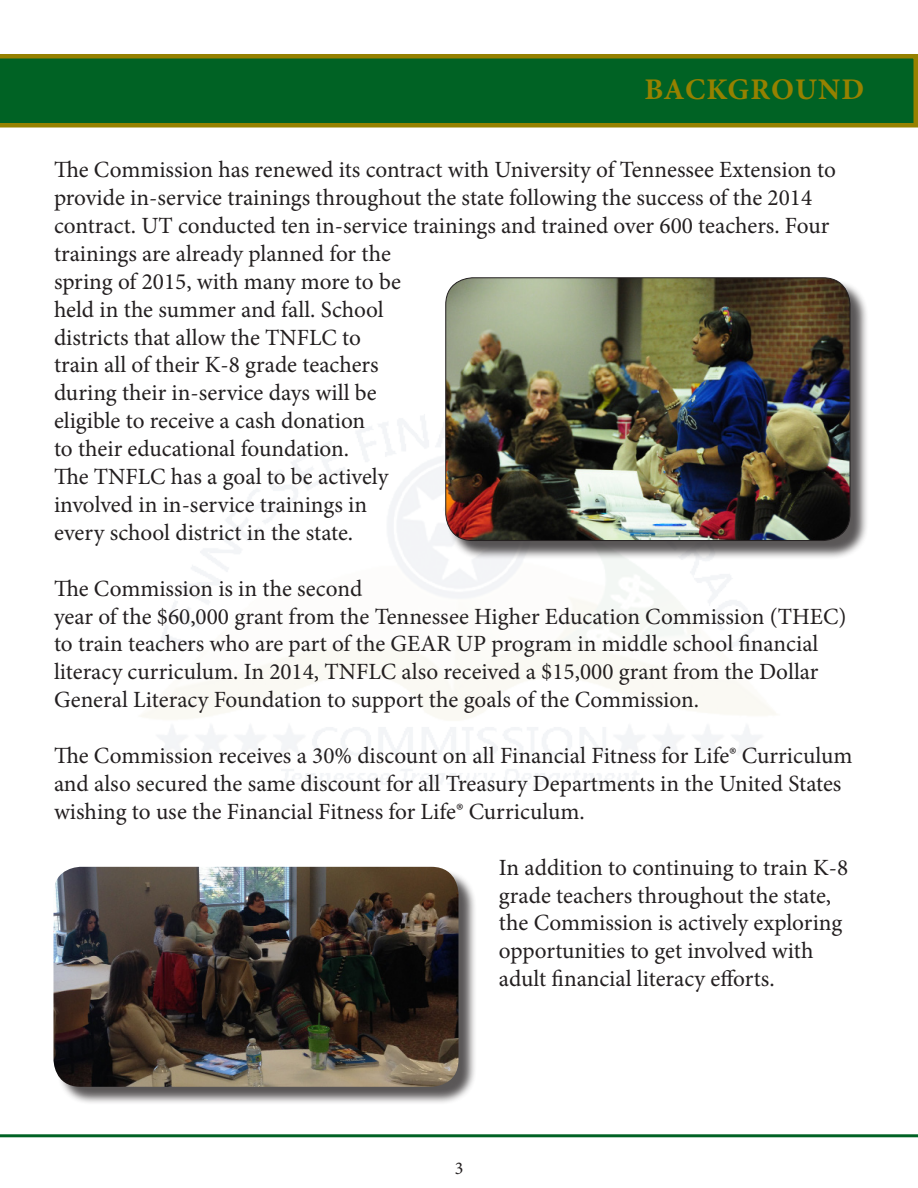
<style>
.page{position:relative;width:918px;height:1188px;background:#fff}
.page>*{position:absolute;margin:0;border:0;box-sizing:border-box;transform-origin:0 0}
.t1{font:700 30px "Minion Pro";letter-spacing:.03em;color:#968100}
.t2{font:23.25px/27.9px "Minion Pro";color:#231f20}
.t3{font:18px "Minion Pro";color:#231f20}
</style>
<div class="page">
<svg style="left:0;top:54px;width:918px;height:74px;background:#146620"></svg>
<hr style="left:0;top:1134px;width:918px;height:3px;background:#006224">
<div style="left:448px;top:280px;width:421px;height:279px;background:#231f20;opacity:.75"></div>
<img style="left:446px;top:278px;width:404px;height:263px">
<div style="left:445px;top:277px;width:405px;height:264px;border:1px solid #231f20;border-radius:27px"></div>
<div style="left:56px;top:869px;width:421px;height:237px;background:#231f20;opacity:.75"></div>
<img style="left:53px;top:867px;width:405px;height:220px">
<p class="t1" style="left:644px;top:68px;width:221px">BACKGROUND</p>
<p class="t2" style="left:54px;top:156px;width:784px">The Commission has renewed its contract with University of Tennessee Extension to provide in-service trainings throughout the state following the success of the 2014 contract. UT conducted ten in-service trainings and trained over 600 teachers. Four trainings are already planned for the<br>spring of 2015, with many more to be<br>held in the summer and fall. School<br>districts that allow the TNFLC to<br>train all of their K-8 grade teachers<br>during their in-service days will be<br>eligible to receive a cash donation<br>to their educational foundation.<br>The TNFLC has a goal to be actively<br>involved in in-service trainings in<br>every school district in the state.</p>
<p class="t2" style="left:54px;top:574px;width:794px">The Commission is in the second<br>year of the $60,000 grant from the Tennessee Higher Education Commission (THEC) to train teachers who are part of the GEAR UP program in middle school financial literacy curriculum. In 2014, TNFLC also received a $15,000 grant from the Dollar General Literacy Foundation to support the goals of the Commission.</p>
<p class="t2" style="left:54px;top:742px;width:800px">The Commission receives a 30% discount on all Financial Fitness for Life® Curriculum and also secured the same discount for all Treasury Departments in the United States wishing to use the Financial Fitness for Life® Curriculum.</p>
<p class="t2" style="left:499px;top:853px;width:351px">In addition to continuing to train K-8 grade teachers throughout the state, the Commission is actively exploring opportunities to get involved with adult financial literacy efforts.</p>
<p class="t3" style="left:455px;top:1156px;width:10px">3</p>
</div>
